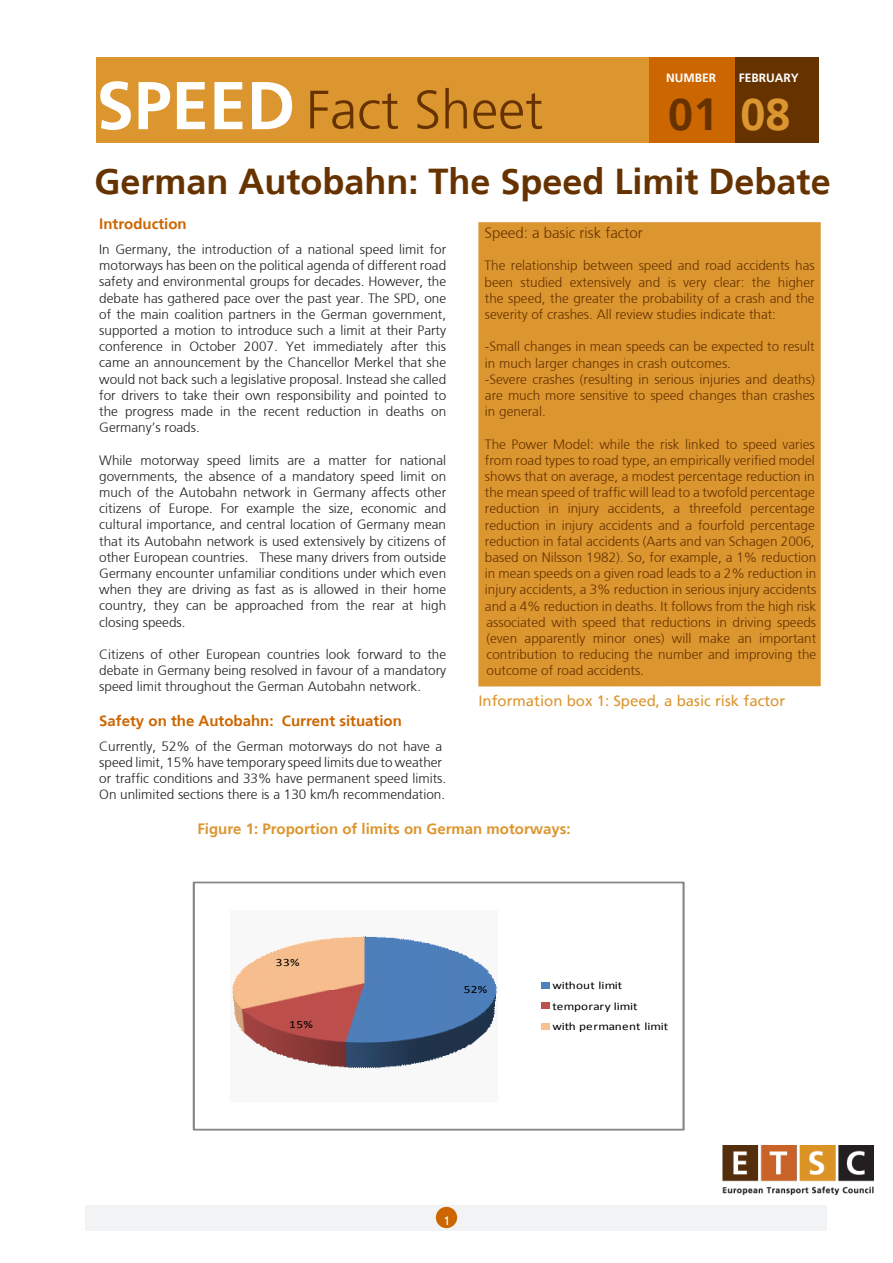
<style>
.page{position:relative;width:893px;height:1263px;background:#fff}
.page>*{position:absolute;margin:0;border:0;box-sizing:border-box;transform-origin:0 0}
.t1{font:700 67.5px "Frutiger";color:#fff}
.t2{font:300 54px "Frutiger";color:#630}
.t3{font:700 45px "Frutiger";color:#dc9630}
.t4{font:700 45px "Frutiger";color:#630}
.t5{font:700 36px "Frutiger";color:#630}
.t6{font:700 15px "Frutiger";color:#c60}
.P_Indent{font:700 15px "Frutiger";color:#dc9630}
.P_Indent-2{font:15px "Frutiger";color:#dc9630}
.P_Indent-3{font:300 15px "Frutiger";color:#630}
.t7{font:300 13.5px/16.2px "Frutiger";color:#231f20;text-align:justify}
.P_Indent-4{font:300 13.5px/16.2px "Frutiger";color:#630;text-align:justify}
.t8{font:700 12px "Frutiger";color:#fff}
.inContent{font:12px "Frutiger";color:#fff}
.t9{font:11.1px/20.7px "Calibri";color:#000;scale:1.19 1}
</style>
<div class="page">
<div style="left:96px;top:57px;width:723px;height:85px;background:#dc9630"></div>
<div style="left:734px;top:57px;width:85px;height:85px;background:#630"></div>
<div style="left:650px;top:57px;width:85px;height:85px;background:#c60"></div>
<div style="left:478px;top:222px;width:343px;height:464px;background:#dc9630"></div>
<div style="left:85px;top:1205px;width:741px;height:25px;background:#f2f3f4"></div>
<div style="left:436px;top:1207px;width:21px;height:21px;background:#c60;border-radius:50%"></div>
<svg style="left:313px;top:881px;width:286px;height:1px"></svg>
<img style="left:723px;top:1145px;width:150px;height:49px">
<svg style="left:193px;top:882px;width:491px;height:248px"></svg>
<p class="t8" style="left:739px;top:70px;width:61px">FEBRUARY</p>
<p class="t3" style="left:740px;top:88px;width:52px">08</p>
<p class="t5" style="left:94px;top:161px;width:738px">German Autobahn: The Speed Limit Debate</p>
<p class="P_Indent-3" style="left:485px;top:224px;width:160px">Speed: a basic risk factor</p>
<p class="P_Indent-4" style="left:485px;top:258px;width:332px">The relationship between speed and road accidents has been studied extensively and is very clear: the higher the speed, the greater the probability of a crash and the severity of crashes. All review studies indicate that:</p>
<p class="P_Indent-4" style="left:485px;top:339px;width:331px">-Small changes in mean speeds can be expected to result in much larger changes in crash outcomes.</p>
<p class="P_Indent-4" style="left:485px;top:371px;width:331px">-Severe crashes (resulting in serious injuries and deaths) are much more sensitive to speed changes than crashes in general.</p>
<p class="P_Indent-4" style="left:485px;top:436px;width:333px">The Power Model: while the risk linked to speed varies from road types to road type, an empirically verified model shows that on average, a modest percentage reduction in the mean speed of traffic will lead to a twofold percentage reduction in injury accidents, a threefold percentage reduction in injury accidents and a fourfold percentage reduction in fatal accidents (Aarts and van Schagen 2006, based on Nilsson 1982). So, for example, a 1% reduction in mean speeds on a given road leads to a 2% reduction in injury accidents, a 3% reduction in serious injury accidents and a 4% reduction in deaths. It follows from the high risk associated with speed that reductions in driving speeds (even apparently minor ones) will make an important contribution to reducing the number and improving the outcome of road accidents.</p>
<p class="P_Indent-2" style="left:478px;top:692px;width:308px">Information box 1: Speed, a basic risk factor</p>
<p class="t8" style="left:666px;top:70px;width:51px">NUMBER</p>
<p class="t4" style="left:668px;top:88px;width:52px">01</p>
<p class="t1" style="left:96px;top:66px;width:200px">SPEED</p>
<p class="t2" style="left:306px;top:79px;width:238px">Fact Sheet</p>
<p class="t6" style="left:99px;top:215px;width:89px">Introduction</p>
<p class="t7" style="left:99px;top:241px;width:348px">In Germany, the introduction of a national speed limit for motorways has been on the political agenda of different road safety and environmental groups for decades. However, the debate has gathered pace over the past year. The SPD, one of the main coalition partners in the German government, supported a motion to introduce such a limit at their Party conference in October 2007. Yet immediately after this came an announcement by the Chancellor Merkel that she would not back such a legislative proposal. Instead she called for drivers to take their own responsibility and pointed to the progress made in the recent reduction in deaths on Germany’s roads.</p>
<p class="t7" style="left:99px;top:452px;width:348px">While motorway speed limits are a matter for national governments, the absence of a mandatory speed limit on much of the Autobahn network in Germany affects other citizens of Europe. For example the size, economic and cultural importance, and central location of Germany mean that its Autobahn network is used extensively by citizens of other European countries. These many drivers from outside Germany encounter unfamiliar conditions under which even when they are driving as fast as is allowed in their home country, they can be approached from the rear at high closing speeds.</p>
<p class="t7" style="left:99px;top:646px;width:348px">Citizens of other European countries look forward to the debate in Germany being resolved in favour of a mandatory speed limit throughout the German Autobahn network.</p>
<p class="t6" style="left:99px;top:711px;width:304px">Safety on the Autobahn: Current situation</p>
<p class="t7" style="left:99px;top:738px;width:348px;text-align:left">Currently, 52% of the German motorways do not have a speed limit, 15% have temporary speed limits due to weather or traffic conditions and 33% have permanent speed limits.<br>On unlimited sections there is a 130 km/h recommendation.</p>
<p class="P_Indent" style="left:197px;top:820px;width:375px">Figure 1: Proportion of limits on German motorways:</p>
<p class="t9" style="left:276px;top:951px;width:21px">33%</p>
<p class="t9" style="left:289px;top:1013px;width:21px">15%</p>
<p class="t9" style="left:464px;top:979px;width:21px">52%</p>
<p class="t9" style="left:553px;top:974px;width:99px">without limit temporary limit<br>with permanent limit</p>
<p class="inContent" style="left:443px;top:1214px;width:8px">1</p>
</div>
